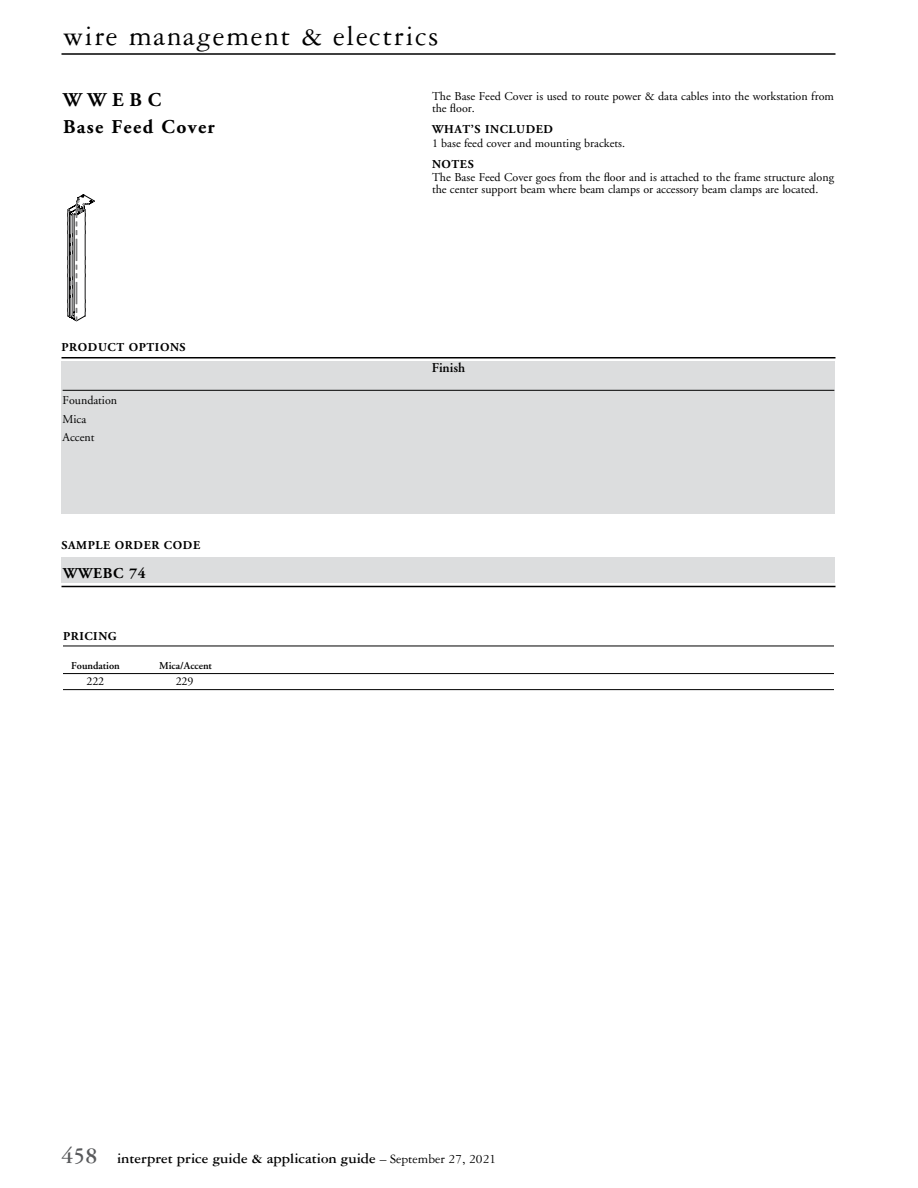
<style>
.page{position:relative;width:918px;height:1188px;background:#fff}
.page>*{position:absolute;margin:0;border:0;box-sizing:border-box;transform-origin:0 0}
.t1{font:30px "Garamond Three";letter-spacing:.05em;color:#000}
.t2{font:700 19.5px/27px "Adobe Garamond";letter-spacing:.07em;color:#000}
.t3{font:700 15px "Garamond Three";color:#000}
.t4{font:700 15px "Adobe Garamond";letter-spacing:.05em;color:#000}
.t5{font:600 13.5px "Adobe Garamond";color:#000}
.t6{font:12px/12px "Adobe Garamond";color:#000}
.t7{font:700 12px "Adobe Garamond";letter-spacing:.05em;color:#000}
.t8{font:600 10.5px "Adobe Garamond";color:#000}
.s1{font-size:24px;color:#58595b}
.s2{font-weight:400;font-size:13.5px}
</style>
<div class="page">
<hr style="left:62px;top:53px;width:774px;height:2px;background:#000">
<hr style="left:63px;top:646px;width:771px;height:1px;background:#000">
<hr style="left:63px;top:673px;width:771px;height:1px;background:#000">
<hr style="left:63px;top:689px;width:771px;height:1px;background:#000">
<div style="left:62px;top:362px;width:774px;height:152px;background:#dcddde"></div>
<hr style="left:63px;top:390px;width:771px;height:1px;background:#000">
<hr style="left:62px;top:357px;width:774px;height:1px;background:#000">
<hr style="left:62px;top:586px;width:774px;height:1px;background:#000">
<div style="left:62px;top:557px;width:774px;height:26px;background:#dcddde"></div>
<svg style="left:67px;top:194px;width:27px;height:127px"></svg>
<h1 class="t1" style="left:63px;top:20px;width:377px">wire management &amp; electrics</h1>
<h2 class="t2" style="left:63px;top:86px;width:153px">WWEBC<br>Base Feed Cover</h2>
<p class="t7" style="left:62px;top:340px;width:126px">PRODUCT OPTIONS</p>
<p class="t6" style="left:63px;top:391px;width:56px;line-height:19.5px">Foundation<br>Mica</p>
<p class="t6" style="left:63px;top:431px;width:33px">Accent</p>
<p class="t7" style="left:62px;top:538px;width:140px">SAMPLE ORDER CODE</p>
<p class="t4" style="left:63px;top:565px;width:84px">WWEBC 74</p>
<p class="t7" style="left:63px;top:630px;width:55px">PRICING</p>
<p class="t8" style="left:71px;top:660px;width:50px">Foundation</p>
<p class="t8" style="left:159px;top:660px;width:54px">Mica/Accent</p>
<p class="t6" style="left:87px;top:676px;width:19px">222</p>
<p class="t6" style="left:176px;top:676px;width:19px">229</p>
<p class="t6" style="left:432px;top:91px;width:404px">The Base Feed Cover is used to route power &amp; data cables into the workstation from the floor.</p>
<p class="t7" style="left:432px;top:123px;width:123px">WHAT’S INCLUDED</p>
<p class="t6" style="left:432px;top:137px;width:193px">1 base feed cover and mounting brackets.</p>
<p class="t7" style="left:432px;top:157px;width:43px">NOTES</p>
<p class="t6" style="left:432px;top:172px;width:404px">The Base Feed Cover goes from the floor and is attached to the frame structure along the center support beam where beam clamps or accessory beam clamps are located.</p>
<p class="t5" style="left:432px;top:361px;width:35px">Finish</p>
<p class="t3" style="left:62px;top:1150px;width:436px"><span class="s1">458</span> interpret price guide &amp; application guide <span class="s2">– September 27, 2021</span></p>
</div>
